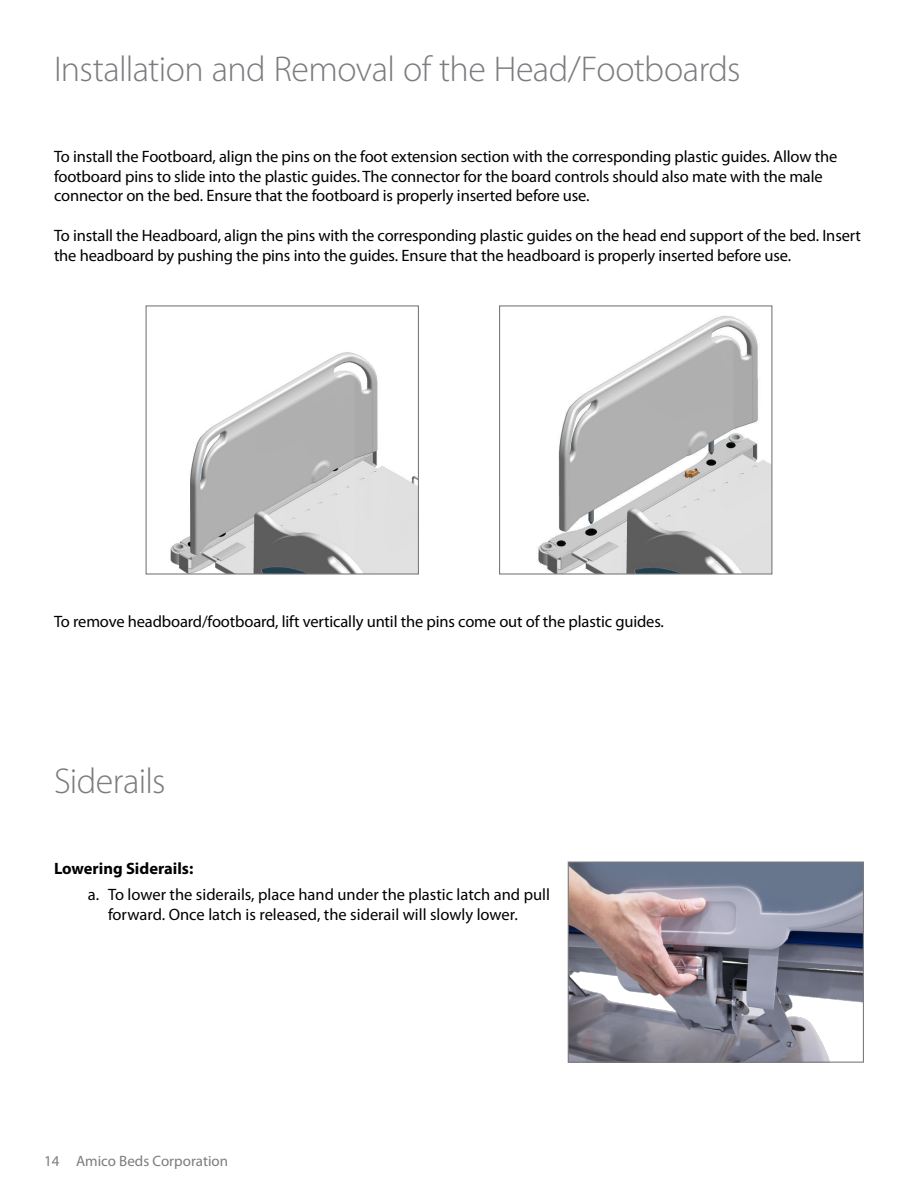
<style>
.page{position:relative;width:918px;height:1188px;background:#fff}
.page>*{position:absolute;margin:0;border:0;box-sizing:border-box;transform-origin:0 0}
.inner_subhead{font:300 36px "Myriad Pro";letter-spacing:-.015em;color:#7b7c7f}
.body_text{font:16.5px/19.8px "Myriad Pro";letter-spacing:-.01em;color:#000}
.bold_subhead{font:700 16.5px "Myriad Pro";color:#000}
.t1{font:15px "Myriad Pro";color:#7b7c7f}
</style>
<div class="page">
<img style="left:170px;top:352px;width:247px;height:221px">
<div style="left:146px;top:305px;width:273px;height:270px;border:1px solid #7b7c7f"></div>
<img style="left:538px;top:315px;width:232px;height:258px">
<div style="left:499px;top:305px;width:273px;height:270px;border:1px solid #7b7c7f"></div>
<img style="left:570px;top:864px;width:292px;height:197px">
<div style="left:568px;top:862px;width:296px;height:201px;border:1px solid #7b7c7f"></div>
<p class="inner_subhead" style="left:54px;top:47px;width:688px">Installation and Removal of the Head/Footboards</p>
<p class="body_text" style="left:54px;top:146px;width:785px">To install the Footboard, align the pins on the foot extension section with the corresponding plastic guides. Allow the footboard pins to slide into the plastic guides. The connector for the board controls should also mate with the male connector on the bed. Ensure that the footboard is properly inserted before use.</p>
<p class="body_text" style="left:54px;top:226px;width:808px">To install the Headboard, align the pins with the corresponding plastic guides on the head end support of the bed. Insert the headboard by pushing the pins into the guides. Ensure that the headboard is properly inserted before use.</p>
<p class="body_text" style="left:54px;top:612px;width:612px">To remove headboard/footboard, lift vertically until the pins come out of the plastic guides.</p>
<p class="inner_subhead" style="left:54px;top:759px;width:113px">Siderails</p>
<p class="bold_subhead" style="left:54px;top:858px;width:141px">Lowering Siderails:</p>
<p class="body_text" style="left:108px;top:885px;width:444px;text-indent:-20px">a. To lower the siderails, place hand under the plastic latch and pull forward. Once latch is released, the siderail will slowly lower.</p>
<p class="t1" style="left:44px;top:1152px;width:185px">14 Amico Beds Corporation</p>
</div>
